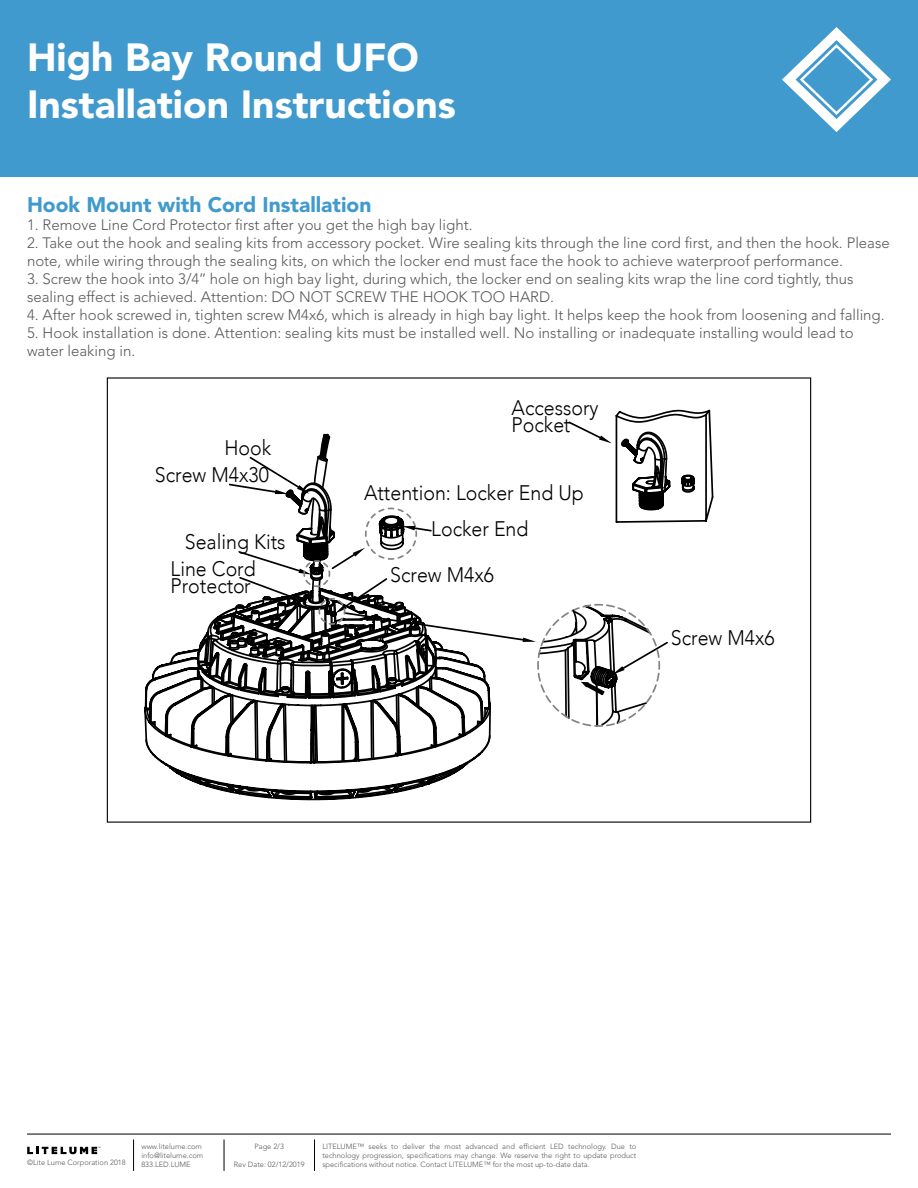
<style>
.page{position:relative;width:918px;height:1188px;background:#fff}
.page>*{position:absolute;margin:0;border:0;box-sizing:border-box;transform-origin:0 0}
.t1{font:900 39px/46.8px "Avenir LT Std";color:#fff}
.t2{font:300 21px/17.4px "Avenir";color:#000;scale:.93 1}
.t3{font:900 21px "Avenir LT Std";color:#419acd}
.t4{font:300 15px/18px "Avenir LT Std";color:#59595c}
.t5{font:300 7.5px/9px "Avenir LT Std";color:#59595c;text-align:justify}
</style>
<div class="page">
<div style="left:0;top:0;width:918px;height:177px;background:#419acd"></div>
<svg style="left:782px;top:27px;width:109px;height:105px"></svg>
<hr style="left:27px;top:1134px;width:864px;height:1px;background:#000">
<hr style="left:133px;top:1140px;width:1px;height:31px;background:#000">
<hr style="left:224px;top:1140px;width:1px;height:31px;background:#000">
<hr style="left:314px;top:1140px;width:1px;height:31px;background:#000">
<svg style="left:27px;top:1147px;width:73px;height:7px"></svg>
<svg style="left:144px;top:663px;width:24px;height:104px"></svg>
<svg style="left:615px;top:409px;width:99px;height:113px"></svg>
<svg style="left:168px;top:420px;width:528px;height:381px"></svg>
<h1 class="t1" style="left:27px;top:34px;width:430px">High Bay Round UFO<br>Installation Instructions</h1>
<h2 class="t3" style="left:27px;top:192px;width:346px">Hook Mount with Cord Installation</h2>
<p class="t4" style="left:27px;top:216px;width:447px">1. Remove Line Cord Protector first after you get the high bay light.</p>
<p class="t4" style="left:27px;top:234px;width:864px">2. Take out the hook and sealing kits from accessory pocket. Wire sealing kits through the line cord first, and then the hook. Please note, while wiring through the sealing kits, on which the locker end must face the hook to achieve waterproof performance.</p>
<p class="t4" style="left:27px;top:270px;width:828px">3. Screw the hook into 3/4’’ hole on high bay light, during which, the locker end on sealing kits wrap the line cord tightly, thus sealing effect is achieved. Attention: DO NOT SCREW THE HOOK TOO HARD.</p>
<p class="t4" style="left:27px;top:306px;width:859px">4. After hook screwed in, tighten screw M4x6, which is already in high bay light. It helps keep the hook from loosening and falling.</p>
<p class="t4" style="left:27px;top:324px;width:828px">5. Hook installation is done. Attention: sealing kits must be installed well. No installing or inadequate installing would lead to water leaking in.</p>
<h2 class="t2" style="left:155px;top:434px;width:127px;line-height:26.8px;text-align:right">Hook<br>Screw M4x30</h2>
<h2 class="t2" style="left:185px;top:533px;width:110px">Sealing Kits</h2>
<h2 class="t2" style="left:171px;top:560px;width:93px">Line Cord<br>Protector</h2>
<h2 class="t2" style="left:512px;top:399px;width:95px">Accessory<br>Pocket</h2>
<h2 class="t2" style="left:364px;top:474px;width:238px;line-height:36px;text-align:center">Attention: Locker End Up<br>Locker End</h2>
<h2 class="t2" style="left:390px;top:566px;width:113px">Screw M4x6</h2>
<h2 class="t2" style="left:671px;top:629px;width:113px">Screw M4x6</h2>
<p class="t5" style="left:141px;top:1142px;width:63px;text-align:left">www.litelume.com info@litelume.com<br>833.LED.LUME</p>
<p class="t5" style="left:255px;top:1142px;width:31px">Page 2/3</p>
<p class="t5" style="left:27px;top:1158px;width:100px">©Lite Lume Corporation 2018</p>
<p class="t5" style="left:234px;top:1160px;width:72px">Rev Date: 02/12/2019</p>
<p class="t5" style="left:322px;top:1142px;width:316px">LITELUME™ seeks to deliver the most advanced and efficient LED technology. Due to technology progression, specifications may change. We reserve the right to update product specifications without notice. Contact LITELUME™ for the most up-to-date data.</p>
</div>
